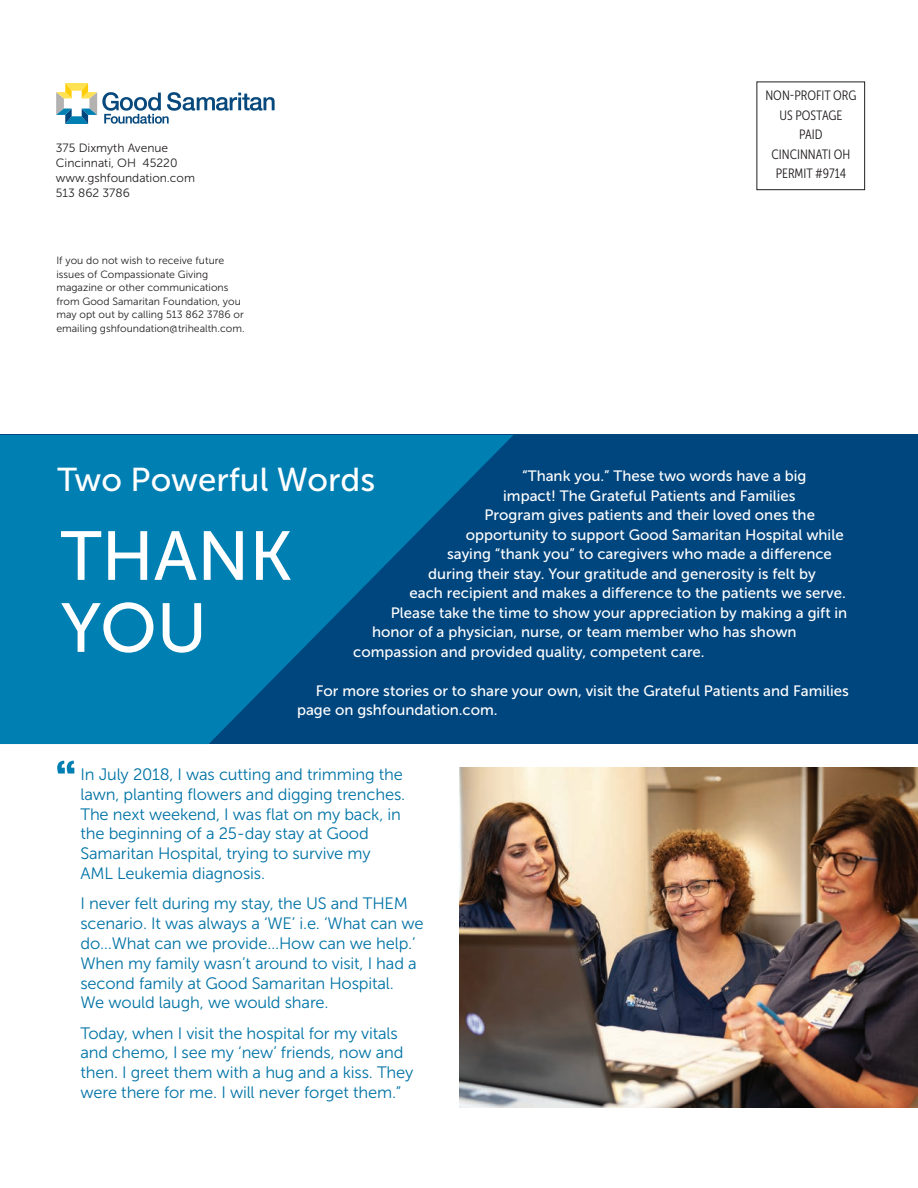
<style>
.page{position:relative;width:918px;height:1188px;background:#fff}
.page>*{position:absolute;margin:0;border:0;box-sizing:border-box;transform-origin:0 0}
.t1{font:69px/72px "Museo Sans 500";color:#fff}
.t2{font:33px "Museo Sans 500";color:#fff}
.t3{font:16.5px/19.8px "Museo Sans 300";letter-spacing:-.01em;color:#0073a5}
.t4{font:15px/19.5px "Museo Sans 500";color:#fff}
.t5{font:13.5px/19.5px "Museo Sans Cond 300";color:#231f20;text-align:center}
.t6{font:12px/15px "Museo Sans 300";color:#231f20}
.t7{font:10.5px/13.5px "Museo Sans 300";color:#231f20}
</style>
<div class="page">
<div style="left:0;top:435px;width:917px;height:309px;background:#00467e"></div>
<svg style="left:0;top:435px;width:513px;height:309px;fill:#007fb2"></svg>
<img style="left:459px;top:768px;width:458px;height:339px">
<svg style="left:57px;top:760px;width:17px;height:13px"></svg>
<svg style="left:56px;top:83px;width:218px;height:41px"></svg>
<p class="t6" style="left:56px;top:140px;width:141px">375 Dixmyth Avenue<br>Cincinnati, OH 45220 www.gshfoundation.com<br>513 862 3786</p>
<p class="t7" style="left:56px;top:254px;width:190px">If you do not wish to receive future issues of Compassionate Giving magazine or other communications from Good Samaritan Foundation, you may opt out by calling 513 862 3786 or emailing gshfoundation@trihealth.com.</p>
<p class="t5" style="left:765px;top:87px;width:93px">NON-PROfIT ORG<br>US POSTAGE<br>PAID<br>CINCINNATI OH<br>PERMIT #9714</p>
<h2 class="t2" style="left:57px;top:460px;width:319px">Two Powerful Words</h2>
<h1 class="t1" style="left:61px;top:520px;width:233px">THANK<br>YOU</h1>
<p class="t4" style="left:522px;top:466px;width:286px">“Thank you.” These two words have a big</p>
<p class="t4" style="left:503px;top:486px;width:294px">impact! The Grateful Patients and Families</p>
<p class="t4" style="left:484px;top:505px;width:332px">Program gives patients and their loved ones the</p>
<p class="t4" style="left:465px;top:525px;width:379px">opportunity to support Good Samaritan Hospital while</p>
<p class="t4" style="left:447px;top:544px;width:386px">saying “thank you” to caregivers who made a difference</p>
<p class="t4" style="left:428px;top:564px;width:389px">during their stay. Your gratitude and generosity is felt by</p>
<p class="t4" style="left:409px;top:583px;width:438px">each recipient and makes a difference to the patients we serve.</p>
<p class="t4" style="left:391px;top:603px;width:458px">Please take the time to show your appreciation by making a gift in</p>
<p class="t4" style="left:372px;top:622px;width:426px">honor of a physician, nurse, or team member who has shown</p>
<p class="t4" style="left:353px;top:642px;width:353px">compassion and provided quality, competent care.</p>
<p class="t4" style="left:297px;top:681px;width:553px;text-indent:19px">For more stories or to share your own, visit the Grateful Patients and Families page on gshfoundation.com.</p>
<p class="t3" style="left:80px;top:764px;width:326px">In July 2018, I was cutting and trimming the lawn, planting flowers and digging trenches.<br>The next weekend, I was flat on my back, in the beginning of a 25-day stay at Good Samaritan Hospital, trying to survive my AML Leukemia diagnosis.</p>
<p class="t3" style="left:80px;top:893px;width:345px">I never felt during my stay, the US and THEM scenario. It was always a ‘WE’ i.e. ‘What can we do…What can we provide…How can we help.’ When my family wasn’t around to visit, I had a second family at Good Samaritan Hospital.<br>We would laugh, we would share.</p>
<p class="t3" style="left:80px;top:1023px;width:334px">Today, when I visit the hospital for my vitals and chemo, I see my ‘new’ friends, now and then. I greet them with a hug and a kiss. They were there for me. I will never forget them.”</p>
</div>
